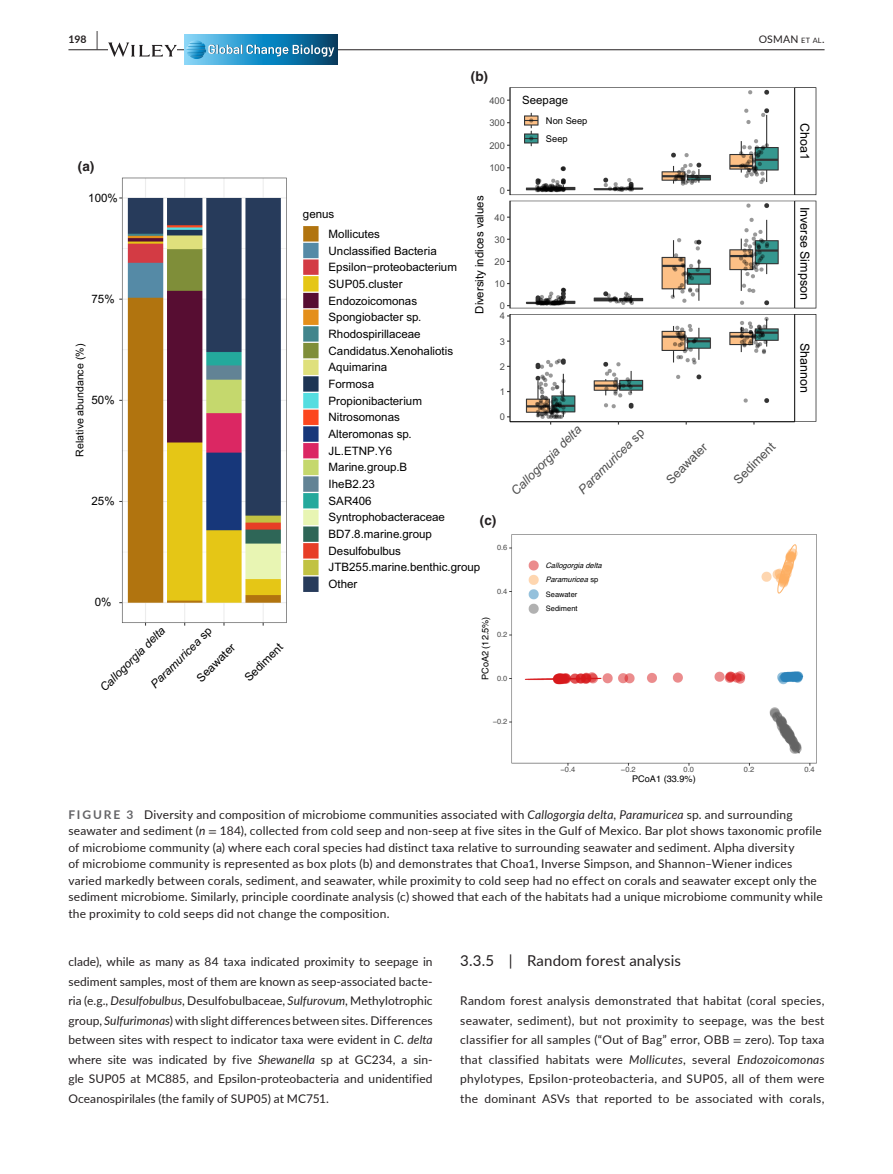
<style>
.page{position:relative;width:893px;height:1174px;background:#fff}
.page>*{position:absolute;margin:0;border:0;box-sizing:border-box;transform-origin:0 0}
.t1{font:15px "Lato";letter-spacing:.005em;color:#231f20}
.t2{font:700 13.5px "Helvetica";color:#231f20}
.t3{font:italic 12.45px "Arial";color:#4d4d4d}
.t4{font:12.45px "Arial";color:#000}
.t5{font:12.45px "Arial";color:#4d4d4d}
.t6{font:12px/19.5px "Lato";letter-spacing:.015em;color:#231f20;text-align:justify}
.t7{font:11.55px/16.6px "Arial";color:#000}
.t8{font:italic 11.55px "Arial";color:#000}
.t9{font:11.4px "Arial";color:#000}
.t10{font:10.65px "Arial";color:#000}
.t11{font:10.5px "Lato";letter-spacing:.02em;color:#231f20}
.t12{font:700 10.5px "Lato";color:#231f20}
.t13{font:9.3px "Arial";color:#4d4d4d}
.t14{font:9.3px/18px "Arial";color:#000}
.t15{font:9.15px "Helvetica";color:#000}
.t16{font:italic 7.5px/14.4px "Helvetica";color:#000}
.t17{font:7.5px "Helvetica";color:#4d4d4d}
.s1{font-size:19.5px}
.s2{font-size:7.35px}
.s3{font-style:normal}
.s4{font-weight:700;color:#636366}
.s5{font-style:italic}
.s6{font-family:"STIX"}
</style>
<div class="page">
<hr style="left:68px;top:49px;width:756px;height:1px;background:#231f20">
<svg style="left:108px;top:42px;width:69px;height:15px"></svg>
<svg style="left:185px;top:64px;width:153px;height:1px"></svg>
<svg style="left:185px;top:35px;width:153px;height:29px;background:#298aba"></svg>
<svg style="left:186px;top:40px;width:149px;height:19px;background:#4799c1"></svg>
<img style="left:119px;top:87px;width:698px;height:679px">
<p class="t12" style="left:68px;top:31px;width:31px">198 <span class="s1">|</span></p>
<p class="t11" style="left:759px;top:31px;width:67px">OSMAN <span class="s2">et al</span>.</p>
<p class="t2" style="left:78px;top:158px;width:18px">(a)</p>
<p class="t7" style="left:88px;top:190px;width:31px">100%</p>
<p class="t7" style="left:92px;top:291px;width:25px">75%</p>
<p class="t10" style="left:72px;top:456px;width:114px;rotate:-90deg">Relative abundance (%)</p>
<p class="t7" style="left:92px;top:392px;width:25px">50%</p>
<p class="t7" style="left:92px;top:493px;width:25px">25%</p>
<p class="t7" style="left:95px;top:594px;width:18px">0%</p>
<p class="t8" style="left:97px;top:684px;width:88px;rotate:-45deg">Callogorgia delta</p>
<p class="t8" style="left:147px;top:680px;width:83px;rotate:-45deg">Paramuricea <span class="s3">sp</span></p>
<p class="t7" style="left:241px;top:673px;width:50px;rotate:-45deg">Sediment</p>
<p class="t7" style="left:193px;top:673px;width:50px;rotate:-45deg">Seawater</p>
<p class="t2" style="left:471px;top:68px;width:19px">(b)</p>
<p class="t13" style="left:489px;top:94px;width:17px">400</p>
<p class="t13" style="left:489px;top:117px;width:17px">300</p>
<p class="t13" style="left:489px;top:139px;width:17px">200</p>
<p class="t13" style="left:489px;top:162px;width:17px">100</p>
<p class="t9" style="left:522px;top:93px;width:47px">Seepage</p>
<p class="t14" style="left:546px;top:112px;width:43px">Non Seep<br>Seep</p>
<p class="t13" style="left:500px;top:184px;width:7px">0</p>
<p class="t9" style="left:472px;top:314px;width:120px;rotate:-90deg">Diversity indices values</p>
<p class="t7" style="left:329px;top:204px;width:53px;line-height:19.8px;text-indent:-26px">genus<br>Mollicutes</p>
<p class="t7" style="left:329px;top:242px;width:153px">Unclassified Bacteria<br>Epsilon−proteobacterium<br>SUP05.cluster<br>Endozoicomonas<br>Spongiobacter sp.<br>Rhodospirillaceae<br>Candidatus.Xenohaliotis<br>Aquimarina<br>Formosa<br>Propionibacterium<br>Nitrosomonas<br>Alteromonas sp.<br>JL.ETNP.Y6<br>Marine.group.B<br>IheB2.23<br>SAR406<br>Syntrophobacteraceae<br>BD7.8.marine.group<br>Desulfobulbus<br>JTB255.marine.benthic.group<br>Other</p>
<p class="t13" style="left:495px;top:211px;width:12px">40</p>
<p class="t13" style="left:495px;top:233px;width:12px">30</p>
<p class="t13" style="left:495px;top:255px;width:12px">20</p>
<p class="t13" style="left:495px;top:277px;width:12px">10</p>
<p class="t13" style="left:500px;top:299px;width:7px">0</p>
<p class="t13" style="left:500px;top:310px;width:7px">4</p>
<p class="t13" style="left:500px;top:335px;width:7px">3</p>
<p class="t13" style="left:500px;top:360px;width:7px">2</p>
<p class="t13" style="left:500px;top:385px;width:7px">1</p>
<p class="t13" style="left:500px;top:410px;width:7px">0</p>
<p class="t3" style="left:507px;top:487px;width:95px;rotate:-45deg">Callogorgia delta</p>
<p class="t3" style="left:575px;top:486px;width:89px;rotate:-45deg">Paramuricea <span class="s3">sp</span></p>
<p class="t2" style="left:480px;top:511px;width:18px">(c)</p>
<p class="t17" style="left:497px;top:542px;width:12px">0.6</p>
<p class="t16" style="left:545px;top:558px;width:61px">Callogorgia delta<br>Paramuricea <span class="s3">s p<br>Seawater<br>Sediment</span></p>
<p class="t17" style="left:497px;top:585px;width:12px">0.4</p>
<p class="t15" style="left:478px;top:680px;width:65px;rotate:-90deg">PCoA2 (12.5%)</p>
<p class="t17" style="left:497px;top:629px;width:12px">0.2</p>
<p class="t17" style="left:497px;top:672px;width:12px">0.0</p>
<p class="t17" style="left:493px;top:715px;width:16px">−0.2</p>
<p class="t5" style="left:662px;top:475px;width:54px;rotate:-45deg">Seawater</p>
<p class="t5" style="left:730px;top:476px;width:54px;rotate:-45deg">Sediment</p>
<p class="t4" style="left:813px;top:123px;width:38px;rotate:90deg">Choa1</p>
<p class="t4" style="left:813px;top:207px;width:94px;rotate:90deg">Inverse Simpson</p>
<p class="t4" style="left:813px;top:343px;width:51px;rotate:90deg">Shannon</p>
<p class="t17" style="left:561px;top:764px;width:16px">−0.4</p>
<p class="t17" style="left:621px;top:764px;width:16px">−0.2</p>
<p class="t17" style="left:683px;top:764px;width:12px">0.0</p>
<p class="t17" style="left:744px;top:764px;width:12px">0.2</p>
<p class="t17" style="left:804px;top:764px;width:12px">0.4</p>
<p class="t15" style="left:632px;top:772px;width:65px">PCoA1 (33.9%)</p>
<p class="t6" style="left:68px;top:805px;width:756px;line-height:16.5px;text-align:left"><span class="s4">FIGURE 3</span> Diversity and composition of microbiome communities associated with <span class="s5">Callogorgia delta</span>, <span class="s5">Paramuricea</span> sp. and surrounding seawater and sediment (<span class="s5">n</span> <span class="s6">=</span> 184), collected from cold seep and non-seep at five sites in the Gulf of Mexico. Bar plot shows taxonomic profile of microbiome community (a) where each coral species had distinct taxa relative to surrounding seawater and sediment. Alpha diversity<br>of microbiome community is represented as box plots (b) and demonstrates that Choa1, Inverse Simpson, and Shannon–Wiener indices varied markedly between corals, sediment, and seawater, while proximity to cold seep had no effect on corals and seawater except only the sediment microbiome. Similarly, principle coordinate analysis (c) showed that each of the habitats had a unique microbiome community while the proximity to cold seeps did not change the composition.</p>
<p class="t6" style="left:68px;top:951px;width:366px">clade), while as many as 84 taxa indicated proximity to seepage in sediment samples, most of them are known as seep-associated bacte&shy;ria (e.g., <span class="s5">Desulfobulbus</span>, Desulfobulbaceae, <span class="s5">Sulfurovum</span>, Methylotrophic group, <span class="s5">Sulfurimonas</span>) with slight differences between sites. Differences between sites with respect to indicator taxa were evident in <span class="s5">C. delta </span>where site was indicated by five <span class="s5">Shewanella</span> sp at GC234, a sin&shy;gle SUP05 at MC885, and Epsilon-proteobacteria and unidentified Oceanospirilales (the family of SUP05) at MC751.</p>
<p class="t1" style="left:460px;top:950px;width:222px">3.3.5 | Random forest analysis</p>
<p class="t6" style="left:460px;top:990px;width:366px">Random forest analysis demonstrated that habitat (coral species, seawater, sediment), but not proximity to seepage, was the best classifier for all samples (“Out of Bag” error, OBB <span class="s6">=</span> zero). Top taxa that classified habitats were <span class="s5">Mollicutes</span>, several <span class="s5">Endozoicomonas </span>phylotypes, Epsilon-proteobacteria, and SUP05, all of them were the dominant ASVs that reported to be associated with corals,</p>
</div>
